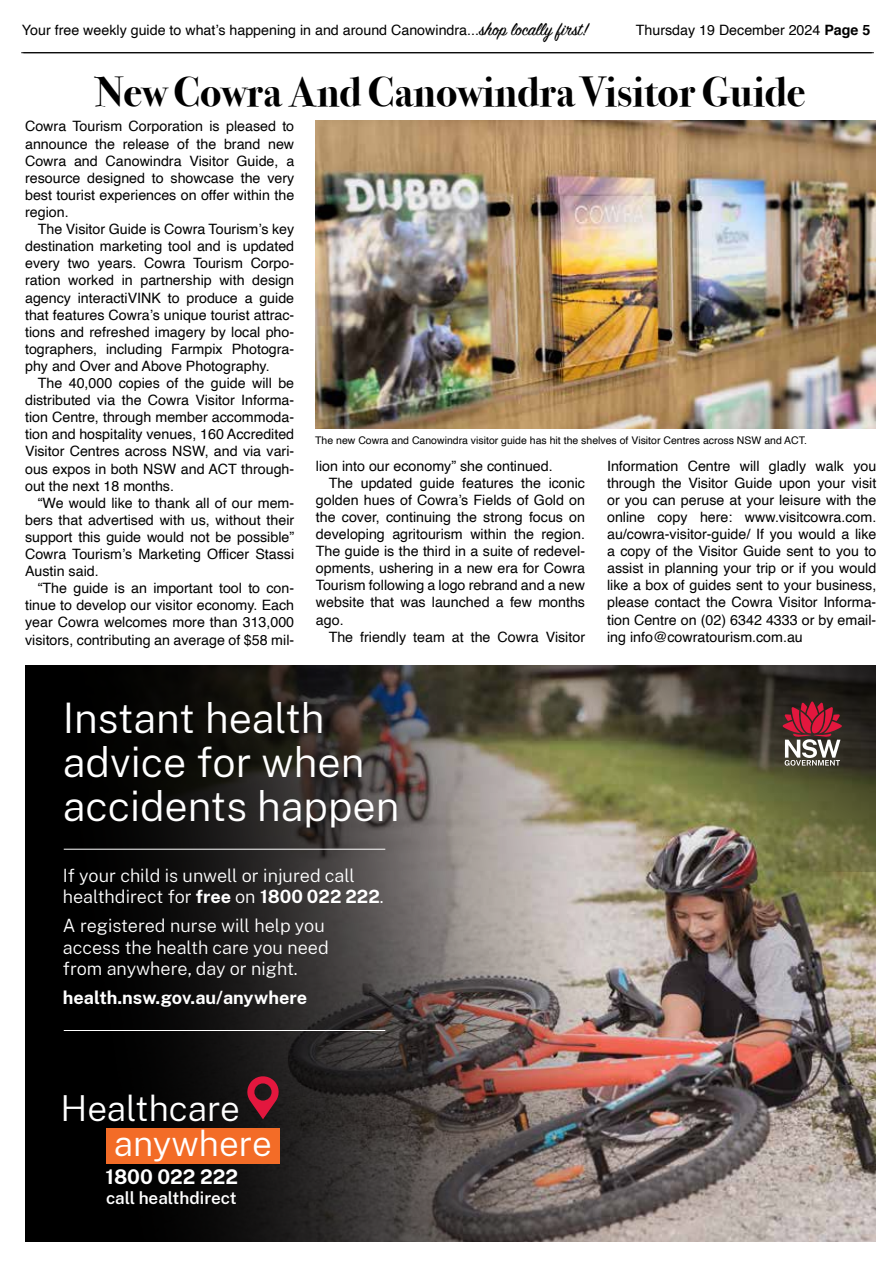
<style>
.page{position:relative;width:893px;height:1263px;background:#fff}
.page>*{position:absolute;margin:0;border:0;box-sizing:border-box;transform-origin:0 0}
.t1{font:700 42px "Bodoni Svty Two ITCTT";color:#000}
.t2{font:300 41.4px/43.7px "Public Sans";color:#fff}
.t3{font:300 35.1px/35.4px "Public Sans";color:#fff}
.t4{font:700 19.95px "Public Sans";color:#fff}
.t5{font:300 18px/21.6px "Public Sans";color:#fff}
.t6{font:700 18px "Public Sans";color:#fff}
.t7{font:600 17.1px "Public Sans";color:#fff}
.t8{font:14.25px/17.1px "Helvetica";color:#000;text-align:justify}
.t9{font:10.5px "Helvetica";color:#000}
.s1{font-family:"Sign Painter House Script";font-size:19.5px}
.s2{font-weight:700}
</style>
<div class="page">
<hr style="left:21px;top:52px;width:851px;height:1px;background:#000">
<hr style="left:23px;top:52px;width:851px;height:1px;background:#000">
<img style="left:783px;top:872px;width:93px;height:370px">
<svg style="left:783px;top:665px;width:93px;height:207px;background:#4b4b2e"></svg>
<svg style="left:783px;top:701px;width:59px;height:65px;background:#864a50"></svg>
<img style="left:26px;top:665px;width:757px;height:577px">
<hr style="left:64px;top:849px;width:321px;height:1px;background:#fff">
<hr style="left:64px;top:1030px;width:321px;height:1px;background:#fff">
<div style="left:107px;top:1128px;width:173px;height:36px;background:#f36c27"></div>
<svg style="left:246px;top:1075px;width:34px;height:44px"></svg>
<img style="left:315px;top:121px;width:560px;height:308px">
<p class="t8" style="left:22px;top:22px;width:568px">Your free weekly guide to what’s happening in and around Canowindra...<span class="s1">shop locally first!</span></p>
<p class="t8" style="left:636px;top:22px;width:236px">Thursday 19 December 2024 <span class="s2">Page 5</span></p>
<h1 class="t1" style="left:96px;top:57px;width:711px">New Cowra And Canowindra Visitor Guide</h1>
<p class="t8" style="left:25px;top:118px;width:271px">Cowra Tourism Corporation is pleased to announce the release of the brand new Cowra and Canowindra Visitor Guide, a resource designed to showcase the very best tourist experiences on offer within the region.</p>
<p class="t8" style="left:25px;top:221px;width:271px;text-indent:13px">The Visitor Guide is Cowra Tourism’s key destination marketing tool and is updated every two years. Cowra Tourism Corpo&shy;ration worked in partnership with design agency interactiVINK to produce a guide that features Cowra’s unique tourist attrac&shy;tions and refreshed imagery by local pho&shy;tographers, including Farmpix Photogra&shy;phy and Over and Above Photography.</p>
<p class="t8" style="left:25px;top:375px;width:271px;text-indent:13px">The 40,000 copies of the guide will be distributed via the Cowra Visitor Informa&shy;tion Centre, through member accommoda&shy;tion and hospitality venues, 160 Accredited Visitor Centres across NSW, and via vari&shy;ous expos in both NSW and ACT through&shy;out the next 18 months.</p>
<p class="t8" style="left:25px;top:495px;width:271px;text-indent:13px">“We would like to thank all of our mem&shy;bers that advertised with us, without their support this guide would not be possible” Cowra Tourism’s Marketing Officer Stassi Austin said.</p>
<p class="t8" style="left:25px;top:580px;width:271px;text-indent:13px">“The guide is an important tool to con&shy;tinue to develop our visitor economy. Each year Cowra welcomes more than 313,000 visitors, contributing an average of $58 mil-</p>
<p class="t9" style="left:315px;top:433px;width:493px">The new Cowra and Canowindra visitor guide has hit the shelves of Visitor Centres across NSW and ACT.</p>
<p class="t8" style="left:316px;top:457px;width:238px">lion into our economy” she continued.</p>
<p class="t8" style="left:329px;top:475px;width:258px">The updated guide features the iconic</p>
<p class="t8" style="left:316px;top:492px;width:271px">golden hues of Cowra’s Fields of Gold on</p>
<p class="t8" style="left:316px;top:509px;width:271px">the cover, continuing the strong focus on</p>
<p class="t8" style="left:316px;top:526px;width:271px">developing agritourism within the region.</p>
<p class="t8" style="left:316px;top:543px;width:271px">The guide is the third in a suite of redevel-</p>
<p class="t8" style="left:316px;top:560px;width:271px">opments, ushering in a new era for Cowra</p>
<p class="t8" style="left:316px;top:577px;width:271px">Tourism following a logo rebrand and a new</p>
<p class="t8" style="left:316px;top:594px;width:271px">website that was launched a few months</p>
<p class="t8" style="left:316px;top:611px;width:29px">ago.</p>
<p class="t8" style="left:329px;top:628px;width:258px">The friendly team at the Cowra Visitor</p>
<p class="t8" style="left:607px;top:457px;width:271px">Information Centre will gladly walk you through the Visitor Guide upon your visit or you can peruse at your leisure with the online copy here: www.visitcowra.com. au/cowra-visitor-guide/ If you would a like a copy of the Visitor Guide sent to you to assist in planning your trip or if you would like a box of guides sent to your business, please contact the Cowra Visitor Informa&shy;tion Centre on (02) 6342 4333 or by email&shy;ing info@cowratourism.com.au</p>
<h2 class="t2" style="left:63px;top:694px;width:338px">Instant health advice for when accidents happen</h2>
<p class="t5" style="left:63px;top:863px;width:322px">If your child is unwell or injured call healthdirect for <span class="s2">free</span> on <span class="s2">1800 022 222</span>.</p>
<p class="t5" style="left:63px;top:914px;width:267px">A registered nurse will help you access the health care you need from anywhere, day or night.</p>
<p class="t6" style="left:63px;top:984px;width:246px">health.nsw.gov.au/anywhere</p>
<h3 class="t3" style="left:114px;top:1089px;width:160px;text-indent:-53px">Healthcare anywhere</h3>
<h3 class="t4" style="left:105px;top:1162px;width:134px">1800 022 222</h3>
<p class="t7" style="left:106px;top:1186px;width:132px">call healthdirect</p>
</div>
